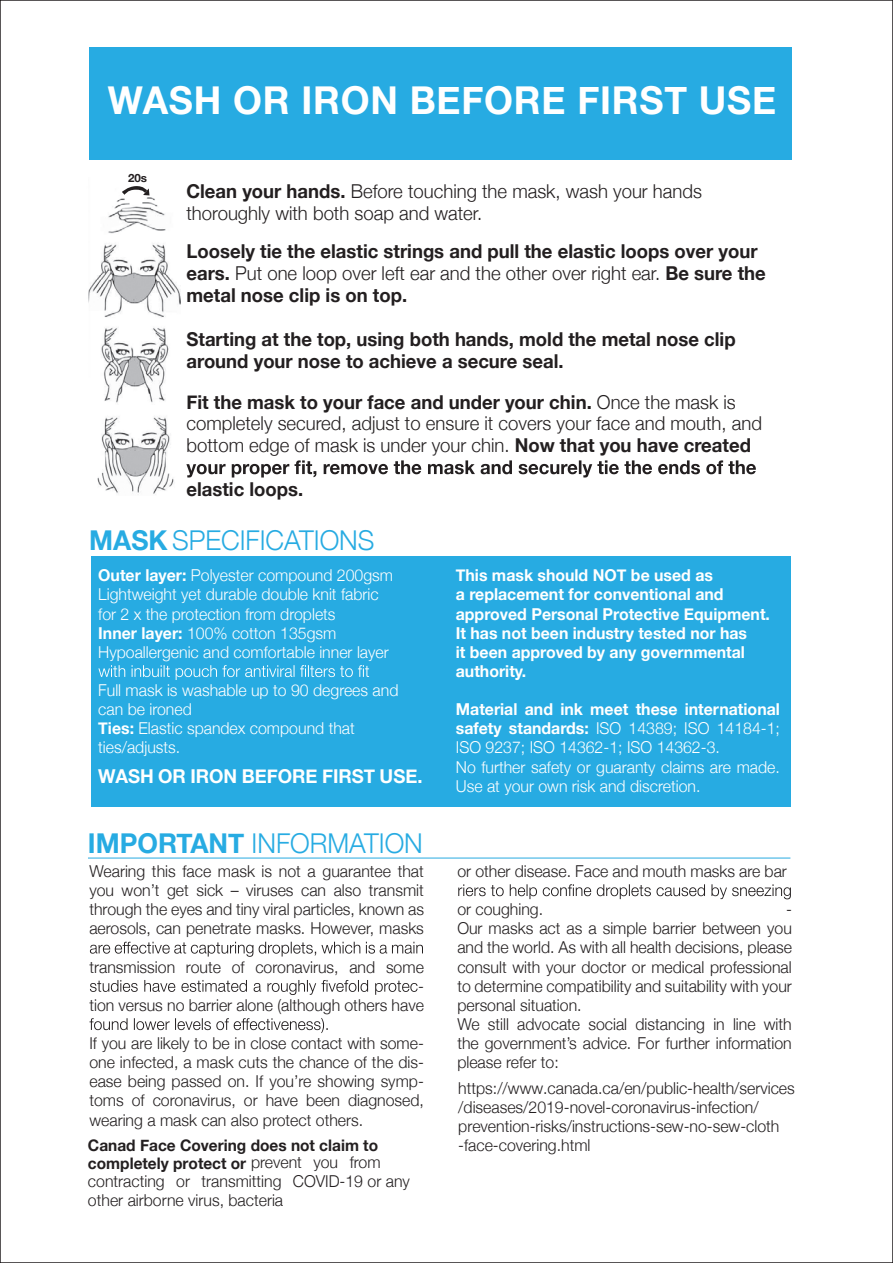
<style>
.page{position:relative;width:893px;height:1263px;background:#fff}
.page>*{position:absolute;margin:0;border:0;box-sizing:border-box;transform-origin:0 0}
.t1{font:700 38.4px "Helvetica Neue";letter-spacing:.02em;color:#fff}
.t2{font:300 27.3px "Helvetica Neue";color:#27abe2}
.t3{font:300 19.05px/21.9px "Helvetica Neue";color:#231f20}
.t4{font:700 19.05px/21.9px "Helvetica Neue";color:#231f20}
.t5{font:700 19.05px "Helvetica Neue";color:#fff}
.t6{font:300 16.35px/19px "Helvetica Neue";color:#231f20}
.t7{font:300 16.35px/19px "Helvetica Neue";color:#fff}
.t8{font:700 16.35px/19px "Helvetica Neue";color:#fff}
.t9{font:700 15.9px "Helvetica Neue";color:#231f20}
.t10{font:700 11.4px "Helvetica Neue";color:#231f20}
.s1{font-weight:700}
.s2{font-weight:300}
.s3{font-weight:300;font-size:16.35px}
</style>
<div class="page">
<div style="left:89px;top:48px;width:703px;height:112px;background:#27abe2"></div>
<svg style="left:186px;top:460px;width:570px;height:17px"></svg>
<svg style="left:90px;top:942px;width:333px;height:15px"></svg>
<svg style="left:90px;top:980px;width:328px;height:15px"></svg>
<svg style="left:90px;top:1018px;width:238px;height:15px"></svg>
<svg style="left:458px;top:884px;width:333px;height:15px"></svg>
<div style="left:91px;top:557px;width:699px;height:250px;background:#27abe2"></div>
<svg style="left:98px;top:665px;width:271px;height:15px"></svg>
<img style="left:88px;top:191px;width:92px;height:212px">
<svg style="left:122px;top:186px;width:27px;height:9px"></svg>
<img style="left:97px;top:417px;width:77px;height:78px">
<hr style="left:88px;top:858px;width:702px;height:1px;background:#28abe1">
<h1 class="t1" style="left:108px;top:71px;width:670px">WASH OR IRON BEFORE FIRST USE</h1>
<p class="t10" style="left:128px;top:169px;width:21px">20s</p>
<p class="t3" style="left:186px;top:179px;width:517px"><span class="s1">Clean your hands.</span> Before touching the mask, wash your hands thoroughly with both soap and water.</p>
<p class="t4" style="left:186px;top:241px;width:581px">Loosely tie the elastic strings and pull the elastic loops over your ears. <span class="s2">Put one loop over left ear and the other over right ear.</span> Be sure the metal nose clip is on top.</p>
<p class="t4" style="left:186px;top:328px;width:551px">Starting at the top, using both hands, mold the metal nose clip around your nose to achieve a secure seal.</p>
<p class="t3" style="left:186px;top:389px;width:577px"><span class="s1">Fit the mask to your face and under your chin.</span> Once the mask is completely secured, adjust to ensure it covers your face and mouth, and bottom edge of mask is under your chin. <span class="s1">Now that you have created</span></p>
<p class="t4" style="left:186px;top:479px;width:118px">elastic loops.</p>
<h2 class="t2" style="left:89px;top:518px;width:287px"><span class="s1">MASK</span> SPECIFICATIONS</h2>
<p class="t7" style="left:98px;top:565px;width:296px"><span class="s1">Outer layer:</span> Polyester compound 200gsm Lightweight yet durable double knit fabric for 2 x the protection from droplets<br><span class="s1">Inner layer:</span> 100% cotton 135gsm Hypoallergenic and comfortable inner layer</p>
<p class="t7" style="left:98px;top:679px;width:302px">Full mask is washable up to 90 degrees and can be ironed<br><span class="s1">Ties:</span> Elastic spandex compound that ties/adjusts.</p>
<p class="t5" style="left:98px;top:762px;width:326px">WASH OR IRON BEFORE FIRST USE.</p>
<h2 class="t2" style="left:88px;top:821px;width:336px"><span class="s1">IMPORTANT</span> INFORMATION</h2>
<p class="t6" style="left:89px;top:860px;width:336px;text-align:justify">Wearing this face mask is not a guarantee that you won’t get sick – viruses can also transmit through the eyes and tiny viral particles, known as aerosols, can penetrate masks. However, masks</p>
<p class="t6" style="left:89px;top:956px;width:336px;text-align:right">transmission route of coronavirus, and some -<br>tion versus no barrier alone (although others have</p>
<p class="t6" style="left:89px;top:1032px;width:336px;text-align:justify">If you are likely to be in close contact with some&shy;one infected, a mask cuts the chance of the dis&shy;ease being passed on. If you’re showing symp&shy;toms of coronavirus, or have been diagnosed, wearing a mask can also protect others.</p>
<p class="t9" style="left:88px;top:1151px;width:294px">completely protect or <span class="s3">prevent you from</span></p>
<p class="t6" style="left:293px;top:1171px;width:119px">COVID-19 or any</p>
<p class="t9" style="left:88px;top:1132px;width:292px">Canad Face Covering does not claim to</p>
<p class="t6" style="left:88px;top:1171px;width:197px;line-height:18.5px">contracting or transmitting other airborne virus, bacteria</p>
<p class="t8" style="left:456px;top:566px;width:316px">This mask should NOT be used as<br>a replacement for conventional and approved Personal Protective Equipment.<br>It has not been industry tested nor has<br>it been approved by any governmental authority.</p>
<p class="t7" style="left:456px;top:699px;width:326px"><span class="s1">Material and ink meet these international safety standards:</span> ISO 14389; ISO 14184-1; ISO 9237; ISO 14362-1; ISO 14362-3.<br>No further safety or guaranty claims are made.<br>Use at your own risk and discretion.</p>
<p class="t6" style="left:457px;top:860px;width:331px">or other disease. Face and mouth masks are bar</p>
<p class="t6" style="left:457px;top:898px;width:336px">or coughing.<br>Our masks act as a simple barrier between you and the world. As with all health decisions, please consult with your doctor or medical professional to determine compatibility and suitability with your personal situation.<br>We still advocate social distancing in line with the government’s advice. For further information please refer to:</p>
<p class="t6" style="left:458px;top:1077px;width:338px">https://www.canada.ca/en/public-health/services /diseases/2019-novel-coronavirus-infection/ prevention-risks/instructions-sew-no-sew-cloth -face-covering.html</p>
<p class="t6" style="left:786px;top:899px;width:7px">-</p>
</div>
